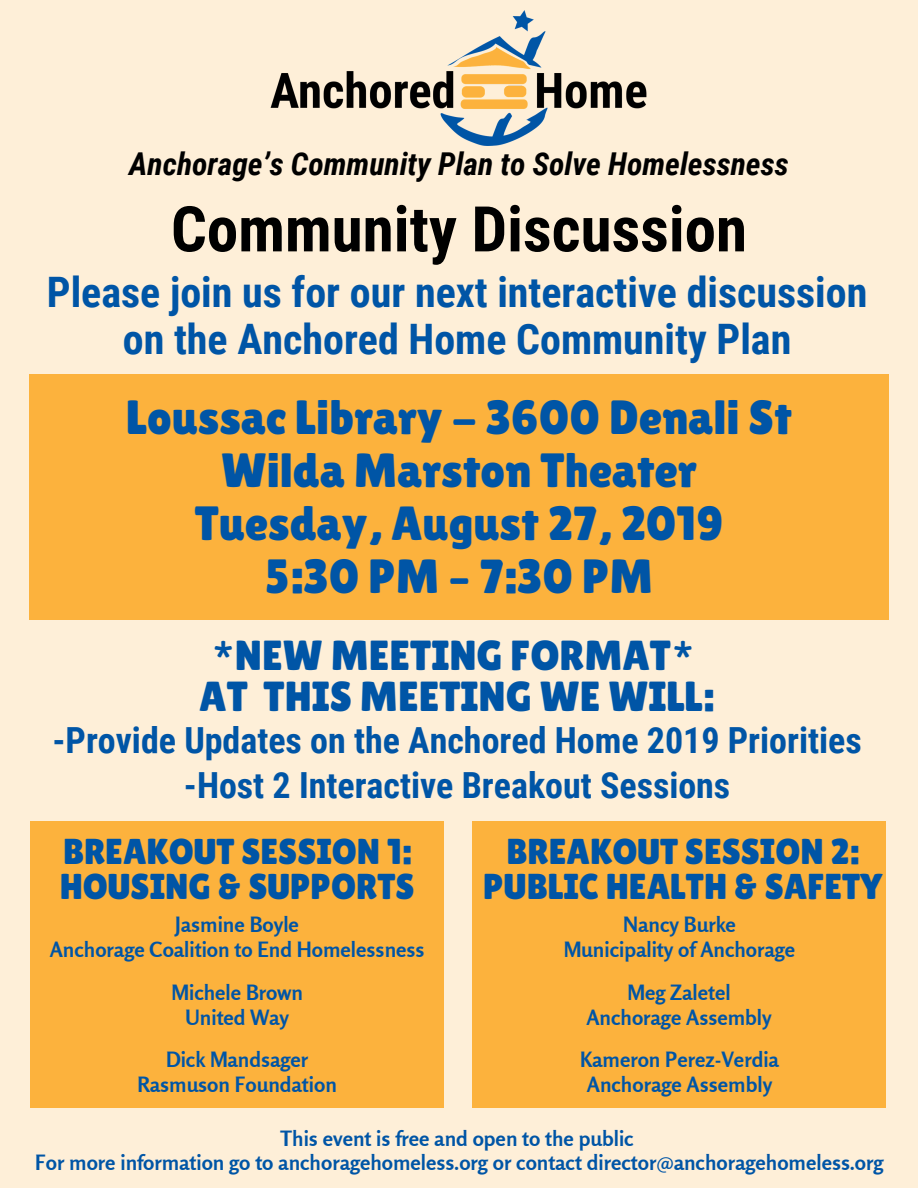
<style>
.page{position:relative;width:918px;height:1188px;background:#feefd8}
.page>*{position:absolute;margin:0;border:0;box-sizing:border-box;transform-origin:0 0}
.t1{font:700 63px "Roboto Condensed";color:#000}
.t2{font:48px/52.8px "Lilita One";color:#0055a6;text-align:center}
.t3{font:700 42px/46.2px "Roboto Condensed";color:#0055a6;text-align:center}
.t4{font:42px/40.7px "Lilita One";color:#0055a6}
.t5{font:700 36px/44.5px "Roboto Condensed";color:#0055a6;text-align:center}
.t6{font:36px/35.1px "Lilita One";color:#0055a6}
.t7{font:italic 700 31.5px "Roboto Condensed";color:#000}
.t8{font:700 21px/24.8px "Rosario";color:#0055a6;text-align:center}
</style>
<div class="page">
<img style="left:271px;top:11px;width:376px;height:135px">
<div style="left:29px;top:374px;width:860px;height:245px;background:#fcb23d"></div>
<div style="left:30px;top:821px;width:414px;height:287px;background:#fcb23d"></div>
<div style="left:472px;top:821px;width:414px;height:287px;background:#fcb23d"></div>
<h3 class="t7" style="left:129px;top:145px;width:661px">Anchorage’s Community Plan to Solve Homelessness</h3>
<h1 class="t1" style="left:171px;top:193px;width:578px">Community Discussion</h1>
<h3 class="t3" style="left:47px;top:270px;width:822px">Please join us for our next interactive discussion on the Anchored Home Community Plan</h3>
<h2 class="t2" style="left:126px;top:391px;width:667px">Loussac Library - 3600 Denali St<br>Wilda Marston Theater<br>Tuesday, August 27, 2019<br>5:30 PM – 7:30 PM</h2>
<h3 class="t4" style="left:199px;top:635px;width:517px">*NEW MEETING FORMAT*<br>AT THIS MEETING WE WILL:</h3>
<h3 class="t5" style="left:53px;top:719px;width:811px">-Provide Updates on the Anchored Home 2019 Priorities -Host 2 Interactive Breakout Sessions</h3>
<h3 class="t6" style="left:60px;top:834px;width:356px">BREAKOUT SESSION 1:<br>HOUSING &amp; SUPPORTS</h3>
<h3 class="t6" style="left:483px;top:834px;width:401px;text-align:center">BREAKOUT SESSION 2:<br>PUBLIC HEALTH &amp; SAFETY</h3>
<p class="t8" style="left:50px;top:912px;width:376px">Jasmine Boyle<br>Anchorage Coalition to End Homelessness</p>
<p class="t8" style="left:171px;top:980px;width:133px">Michele Brown<br>United Way</p>
<p class="t8" style="left:137px;top:1047px;width:201px">Dick Mandsager<br>Rasmuson Foundation</p>
<p class="t8" style="left:564px;top:912px;width:233px">Nancy Burke<br>Municipality of Anchorage</p>
<p class="t8" style="left:586px;top:980px;width:187px">Meg Zaletel<br>Anchorage Assembly</p>
<p class="t8" style="left:580px;top:1047px;width:201px">Kameron Perez-Verdia<br>Anchorage Assembly</p>
<p class="t8" style="left:35px;top:1125px;width:850px">This event is free and open to the public<br>For more information go to anchoragehomeless.org or contact director@anchoragehomeless.org</p>
</div>
